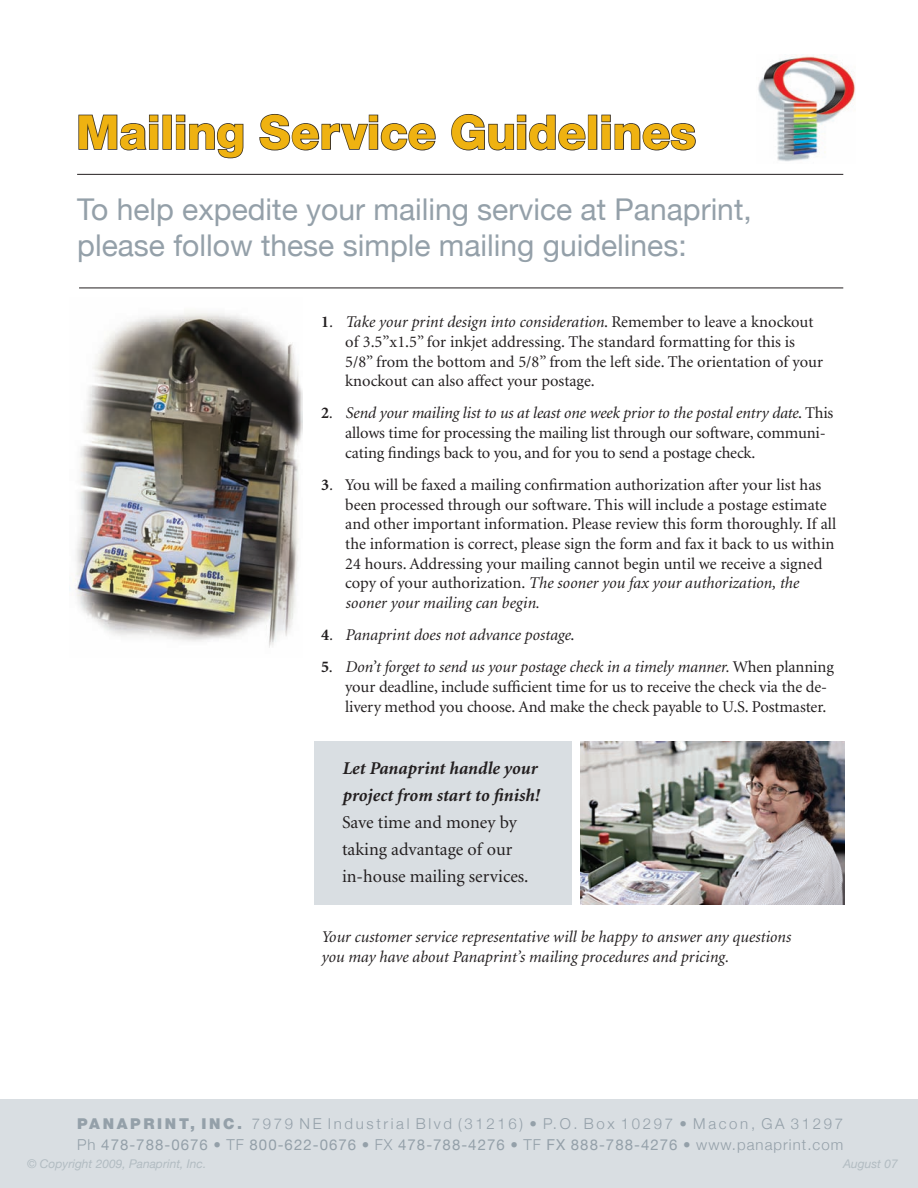
<style>
.page{position:relative;width:918px;height:1188px;background:#fff}
.page>*{position:absolute;margin:0;border:0;box-sizing:border-box;transform-origin:0 0}
.t1{font:800 47.1px "Helvetica Neue";letter-spacing:-.01em;color:#efb211}
.t2{font:30px/36px "Helvetica Neue";color:#94a0a9}
.t3{font:18px/27px "Minion";color:#231f20}
.t4{font:italic 700 18px/27px "Minion";color:#231f20}
.t5{font:16.35px/19.6px "Minion";color:#231f20}
.t6{font:italic 16.35px/19.6px "Minion";color:#231f20}
.t7{font:300 15px/21px "Helvetica Neue";letter-spacing:.18em;color:#94a0a9}
.t8{font:italic 12px "Helvetica Neue";color:#b2bcc2}
.s1{font-weight:700}
.s2{font-style:italic}
.s3{font-weight:700;font-style:normal}
.s4{font-style:normal}
.s5{font-weight:900}
.s6{font-weight:400}
</style>
<div class="page">
<img style="left:69px;top:312px;width:233px;height:336px">
<div style="left:314px;top:741px;width:258px;height:163px;background:#d9dee2"></div>
<svg style="left:78px;top:114px;width:81px;height:37px"></svg>
<div style="left:162px;top:115px;width:10px;height:35px;border:1px solid #231f20"></div>
<svg style="left:175px;top:114px;width:69px;height:45px"></svg>
<svg style="left:259px;top:114px;width:177px;height:37px"></svg>
<svg style="left:451px;top:114px;width:135px;height:37px"></svg>
<div style="left:588px;top:115px;width:9px;height:35px;border:1px solid #231f20"></div>
<svg style="left:601px;top:114px;width:95px;height:37px"></svg>
<img style="left:758px;top:54px;width:97px;height:108px">
<img style="left:580px;top:741px;width:264px;height:163px">
<div style="left:0;top:1100px;width:918px;height:88px;background:#d9dee2"></div>
<hr style="left:77px;top:174px;width:766px;height:1px;background:#231f20">
<hr style="left:79px;top:288px;width:764px;height:1px;background:#231f20">
<h1 class="t1" style="left:76px;top:104px;width:622px">Mailing Service Guidelines</h1>
<h2 class="t2" style="left:77px;top:191px;width:676px">To help expedite your mailing service at Panaprint, please follow these simple mailing guidelines:</h2>
<p class="t5" style="left:345px;top:313px;width:479px;text-indent:-24px"><span class="s1">1</span><span class="s2">. Take your print design into consideration</span>. Remember to leave a knockout of 3.5”x1.5” for inkjet addressing. The standard formatting for this is 5/8” from the bottom and 5/8” from the left side. The orientation of your knockout can also affect your postage.</p>
<p class="t5" style="left:345px;top:404px;width:490px;text-indent:-24px"><span class="s1">2</span><span class="s2">. Send your mailing list to us at least one week prior to the postal entry date</span>. This allows time for processing the mailing list through our software, communi&shy;cating findings back to you, and for you to send a postage check.</p>
<p class="t5" style="left:345px;top:475px;width:493px;text-indent:-24px"><span class="s1">3</span><span class="s2">.</span> You will be faxed a mailing confirmation authorization after your list has been processed through our software. This will include a postage estimate and other important information. Please review this form thoroughly. If all the information is correct, please sign the form and fax it back to us within 24 hours. Addressing your mailing cannot begin until we receive a signed copy of your authorization. <span class="s2">The sooner you fax your authorization, the sooner your mailing can begin.</span></p>
<p class="t6" style="left:321px;top:626px;width:255px"><span class="s3">4</span>. Panaprint does not advance postage<span class="s4">.</span></p>
<p class="t5" style="left:345px;top:658px;width:490px;text-indent:-24px"><span class="s1">5</span>. <span class="s2">Don’t forget to send us your postage check in a timely manner.</span> When planning your deadline, include sufficient time for us to receive the check via the de&shy;livery method you choose. And make the check payable to U.S. Postmaster.</p>
<p class="t4" style="left:342px;top:755px;width:199px">Let Panaprint handle your project from start to finish!</p>
<p class="t3" style="left:342px;top:809px;width:188px">Save time and money by taking advantage of our in-house mailing services.</p>
<p class="t6" style="left:321px;top:927px;width:471px">Your customer service representative will be happy to answer any questions you may have about Panaprint’s mailing procedures and pricing.</p>
<p class="t7" style="left:77px;top:1112px;width:768px"><span class="s5">PANAPRINT, INC.</span> 7979 NE Industrial Blvd (31216) • P.O. Box 10297 • Macon, GA 31297<br>Ph <span class="s6">478-788-0676</span> • TF <span class="s6">800-622-0676</span> • FX <span class="s6">478-788-4276</span> • TF <span class="s6">FX 888-788-4276</span> • www.panaprint.com</p>
<p class="t8" style="left:27px;top:1156px;width:181px">© Copyright 2009, Panaprint, Inc.</p>
<p class="t8" style="left:843px;top:1156px;width:56px">August 07</p>
</div>
